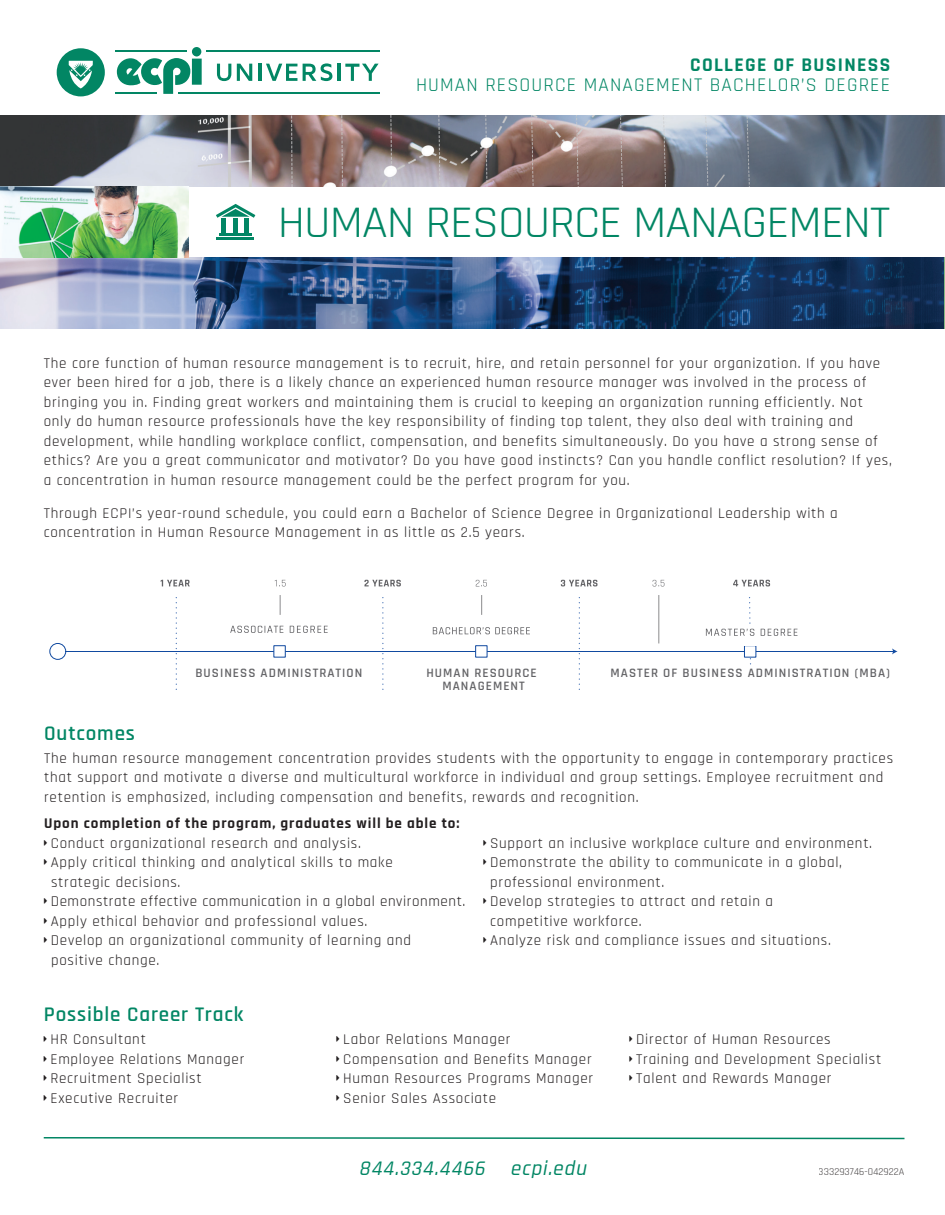
<style>
.page{position:relative;width:945px;height:1215px;background:#fff}
.page>*{position:absolute;margin:0;border:0;box-sizing:border-box;transform-origin:0 0}
.t1{font:45.6px "Rajdhani";letter-spacing:-.02em;color:#028664;scale:1.05 1}
.t2{font:600 21px "Rajdhani";letter-spacing:.04em;color:#028664}
.t3{font:italic 500 21px "Rajdhani";color:#028664}
.t4{font:19.5px "Rajdhani";letter-spacing:.06em;color:#028664}
.t5{font:700 19.5px "Rajdhani";letter-spacing:.07em;color:#028664}
.t6{font:15px/19.5px "Rajdhani";letter-spacing:.05em;color:#231f20}
.t7{font:700 15px "Rajdhani";letter-spacing:.06em;color:#231f20}
.t8{font:600 12.9px/12.6px "Rajdhani";letter-spacing:.08em;color:#636366;text-align:center}
.t9{font:10.5px "Rajdhani";color:#231f20}
</style>
<div class="page">
<svg style="left:43px;top:1137px;width:862px;height:3px"></svg>
<img style="left:0;top:115px;width:945px;height:71px">
<img style="left:0;top:258px;width:943px;height:71px">
<hr style="left:66px;top:651px;width:828px;height:1px;background:#114aa0">
<svg style="left:892px;top:648px;width:6px;height:6px"></svg>
<svg style="left:433px;top:627px;width:97px;height:7px"></svg>
<svg style="left:161px;top:580px;width:29px;height:6px"></svg>
<svg style="left:364px;top:580px;width:37px;height:6px"></svg>
<svg style="left:561px;top:580px;width:37px;height:6px"></svg>
<svg style="left:733px;top:580px;width:37px;height:6px"></svg>
<svg style="left:176px;top:597px;width:1px;height:93px"></svg>
<svg style="left:382px;top:597px;width:2px;height:93px"></svg>
<svg style="left:579px;top:597px;width:1px;height:93px"></svg>
<div style="left:49px;top:643px;width:17px;height:17px;border:1px solid #114aa0;border-radius:50%"></div>
<div style="left:274px;top:645px;width:12px;height:12px;background:#fff;border:1px solid #114aa0"></div>
<div style="left:475px;top:645px;width:12px;height:12px;background:#fff;border:1px solid #114aa0"></div>
<svg style="left:754px;top:646px;width:2px;height:11px"></svg>
<svg style="left:275px;top:580px;width:11px;height:6px"></svg>
<svg style="left:476px;top:580px;width:11px;height:6px"></svg>
<svg style="left:653px;top:580px;width:11px;height:6px"></svg>
<svg style="left:706px;top:597px;width:48px;height:67px"></svg>
<svg style="left:761px;top:629px;width:37px;height:7px"></svg>
<svg style="left:280px;top:595px;width:1px;height:20px"></svg>
<svg style="left:481px;top:595px;width:1px;height:20px"></svg>
<hr style="left:659px;top:595px;width:1px;height:48px;background:#636366">
<svg style="left:230px;top:626px;width:53px;height:7px"></svg>
<svg style="left:290px;top:626px;width:38px;height:7px"></svg>
<img style="left:0;top:186px;width:188px;height:72px">
<svg style="left:216px;top:204px;width:39px;height:14px"></svg>
<hr style="left:222px;top:218px;width:4px;height:14px;background:#028664">
<hr style="left:233px;top:218px;width:4px;height:14px;background:#028664">
<hr style="left:244px;top:218px;width:4px;height:14px;background:#028664">
<hr style="left:219px;top:234px;width:32px;height:2px;background:#028664">
<hr style="left:216px;top:238px;width:38px;height:2px;background:#028664">
<svg style="left:57px;top:48px;width:48px;height:48px"></svg>
<svg style="left:217px;top:64px;width:14px;height:17px"></svg>
<svg style="left:237px;top:64px;width:15px;height:17px"></svg>
<hr style="left:259px;top:64px;width:3px;height:17px;background:#028664">
<svg style="left:266px;top:64px;width:31px;height:17px"></svg>
<svg style="left:303px;top:63px;width:29px;height:18px"></svg>
<hr style="left:338px;top:64px;width:3px;height:17px;background:#028664">
<svg style="left:345px;top:64px;width:34px;height:17px"></svg>
<hr style="left:206px;top:50px;width:174px;height:2px;background:#028664">
<hr style="left:115px;top:50px;width:71px;height:2px;background:#028664">
<hr style="left:179px;top:92px;width:201px;height:2px;background:#028664">
<hr style="left:115px;top:92px;width:42px;height:2px;background:#028664">
<div style="left:192px;top:47px;width:9px;height:10px;background:#028664;border-radius:50%"></div>
<div style="left:192px;top:59px;width:10px;height:26px;background:#028664"></div>
<svg style="left:117px;top:58px;width:73px;height:36px"></svg>
<h3 class="t5" style="left:690px;top:53px;width:201px">COLLEGE OF BUSINESS</h3>
<h3 class="t4" style="left:416px;top:73px;width:476px">HUMAN RESOURCE MANAGEMENT BACHELOR’S DEGREE</h3>
<h1 class="t1" style="left:278px;top:196px;width:585px">HUMAN RESOURCE MANAGEMENT</h1>
<p class="t6" style="left:44px;top:354px;width:850px">The core function of human resource management is to recruit, hire, and retain personnel for your organization. If you have ever been hired for a job, there is a likely chance an experienced human resource manager was involved in the process of bringing you in. Finding great workers and maintaining them is crucial to keeping an organization running efficiently. Not only do human resource professionals have the key responsibility of finding top talent, they also deal with training and development, while handling workplace conflict, compensation, and benefits simultaneously. Do you have a strong sense of ethics? Are you a great communicator and motivator? Do you have good instincts? Can you handle conflict resolution? If yes, a concentration in human resource management could be the perfect program for you.</p>
<p class="t6" style="left:44px;top:504px;width:796px">Through ECPI’s year-round schedule, you could earn a Bachelor of Science Degree in Organizational Leadership with a concentration in Human Resource Management in as little as 2.5 years.</p>
<p class="t8" style="left:195px;top:667px;width:168px">BUSINESS ADMINISTRATION</p>
<p class="t8" style="left:427px;top:667px;width:112px">HUMAN RESOURCE<br>MANAGEMENT</p>
<p class="t8" style="left:611px;top:667px;width:281px">MASTER OF BUSINESS ADMINISTRATION (MBA)</p>
<h2 class="t2" style="left:44px;top:721px;width:92px">Outcomes</h2>
<p class="t6" style="left:44px;top:749px;width:851px">The human resource management concentration provides students with the opportunity to engage in contemporary practices that support and motivate a diverse and multicultural workforce in individual and group settings. Employee recruitment and retention is emphasized, including compensation and benefits, rewards and recognition.</p>
<p class="t7" style="left:44px;top:814px;width:417px">Upon completion of the program, graduates will be able to:</p>
<p class="t6" style="left:51px;top:834px;width:416px">Conduct organizational research and analysis.<br>Apply critical thinking and analytical skills to make<br>strategic decisions.<br>Demonstrate effective communication in a global environment.<br>Apply ethical behavior and professional values.<br>Develop an organizational community of learning and positive change.</p>
<p class="t6" style="left:490px;top:834px;width:384px">Support an inclusive workplace culture and environment.<br>Demonstrate the ability to communicate in a global, professional environment.<br>Develop strategies to attract and retain a<br>competitive workforce.<br>Analyze risk and compliance issues and situations.</p>
<h2 class="t2" style="left:44px;top:1002px;width:201px">Possible Career Track</h2>
<p class="t6" style="left:50px;top:1030px;width:196px">HR Consultant<br>Employee Relations Manager<br>Recruitment Specialist<br>Executive Recruiter</p>
<p class="t6" style="left:343px;top:1030px;width:252px">Labor Relations Manager<br>Compensation and Benefits Manager<br>Human Resources Programs Manager<br>Senior Sales Associate</p>
<p class="t6" style="left:636px;top:1030px;width:246px">Director of Human Resources<br>Training and Development Specialist<br>Talent and Rewards Manager</p>
<h2 class="t3" style="left:359px;top:1156px;width:233px">844.334.4466 ecpi.edu</h2>
<p class="t9" style="left:819px;top:1166px;width:87px">333293746-042922A</p>
</div>
